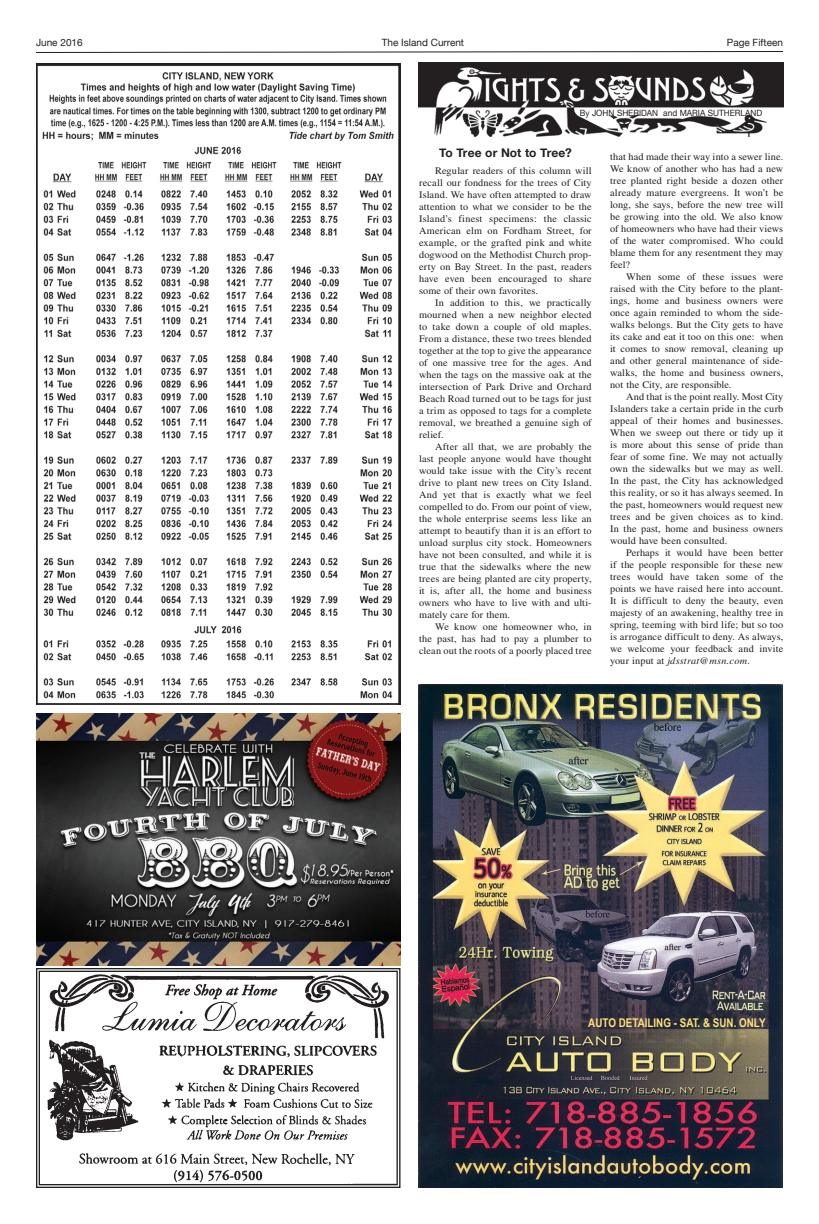
<style>
.page{position:relative;width:819px;height:1224px;background:#fff}
.page>*{position:absolute;margin:0;border:0;box-sizing:border-box;transform-origin:0 0}
.t1{font:700 12px "Arial Narrow";color:#ffe278}
.t2{font:700 12px "Helvetica Neue";color:#231f20}
.t3{font:10px/12px "Times";letter-spacing:.01em;color:#231f20;text-align:justify}
.t4{font:10px "Helvetica Neue";color:#231f20}
.t5{font:8.6px "Helvetica Neue";color:#231f20;scale:.95 1}
.s1{font-style:italic}
</style>
<div class="page">
<svg style="left:36px;top:51px;width:747px;height:2px"></svg>
<svg style="left:36px;top:968px;width:365px;height:220px"></svg>
<div style="left:39px;top:971px;width:359px;height:214px;border:1px solid #231f20"></div>
<img style="left:419px;top:63px;width:364px;height:74px">
<img style="left:38px;top:65px;width:360px;height:634px">
<img style="left:418px;top:684px;width:365px;height:504px">
<img style="left:36px;top:714px;width:365px;height:252px">
<p class="t4" style="left:36px;top:36px;width:48px">June 2016</p>
<p class="t4" style="left:382px;top:36px;width:84px">The Island Current</p>
<p class="t4" style="left:727px;top:36px;width:58px">Page Fifteen</p>
<p class="t5" style="left:580px;top:108px;width:194px">By JOHN SHERIDAN and MARIA SUTHERLAND</p>
<p class="t2" style="left:439px;top:145px;width:134px">To Tree or Not to Tree?</p>
<p class="t3" style="left:419px;top:164px;width:174px;text-indent:16px">Regular readers of this column will recall our fondness for the trees of City Island. We have often attempted to draw attention to what we consider to be the Island’s finest specimens: the classic American elm on Fordham Street, for example, or the grafted pink and white dogwood on the Methodist Church prop&shy;erty on Bay Street. In the past, readers have even been encouraged to share some of their own favorites.</p>
<p class="t3" style="left:419px;top:296px;width:174px;text-indent:16px">In addition to this, we practically mourned when a new neighbor elected to take down a couple of old maples.<br>From a distance, these two trees blended together at the top to give the appearance of one massive tree for the ages. And when the tags on the massive oak at the intersection of Park Drive and Orchard Beach Road turned out to be tags for just a trim as opposed to tags for a complete removal, we breathed a genuine sigh of relief.</p>
<p class="t3" style="left:419px;top:440px;width:174px;text-indent:16px">After all that, we are probably the last people anyone would have thought would take issue with the City’s recent drive to plant new trees on City Island.<br>And yet that is exactly what we feel compelled to do. From our point of view, the whole enterprise seems less like an attempt to beautify than it is an effort to unload surplus city stock. Homeowners have not been consulted, and while it is true that the sidewalks where the new trees are being planted are city property, it is, after all, the home and business owners who have to live with and ulti&shy;mately care for them.</p>
<p class="t3" style="left:419px;top:620px;width:174px;text-indent:16px">We know one homeowner who, in the past, has had to pay a plumber to clean out the roots of a poorly placed tree</p>
<p class="t3" style="left:610px;top:150px;width:175px">that had made their way into a sewer line.<br>We know of another who has had a new tree planted right beside a dozen other already mature evergreens. It won’t be long, she says, before the new tree will be growing into the old. We also know of homeowners who have had their views of the water compromised. Who could blame them for any resentment they may feel?</p>
<p class="t3" style="left:610px;top:270px;width:175px;text-indent:16px">When some of these issues were raised with the City before to the plant&shy;ings, home and business owners were once again reminded to whom the side&shy;walks belongs. But the City gets to have its cake and eat it too on this one: when it comes to snow removal, cleaning up and other general maintenance of side&shy;walks, the home and business owners, not the City, are responsible.</p>
<p class="t3" style="left:610px;top:390px;width:175px;text-indent:16px">And that is the point really. Most City Islanders take a certain pride in the curb appeal of their homes and businesses.<br>When we sweep out there or tidy up it is more about this sense of pride than fear of some fine. We may not actually own the sidewalks but we may as well.<br>In the past, the City has acknowledged this reality, or so it has always seemed. In the past, homeowners would request new trees and be given choices as to kind.<br>In the past, home and business owners would have been consulted.</p>
<p class="t3" style="left:610px;top:546px;width:175px;text-indent:16px">Perhaps it would have been better if the people responsible for these new trees would have taken some of the points we have raised here into account.<br>It is difficult to deny the beauty, even majesty of an awakening, healthy tree in spring, teeming with bird life; but so too is arrogance difficult to deny. As always, we welcome your feedback and invite your input at <span class="s1">jdsstrat@msn.com.</span></p>
<p class="t1" style="left:588px;top:1015px;width:179px">AUTO DETAILING - SAT. &amp; SUN. ONLY</p>
</div>
